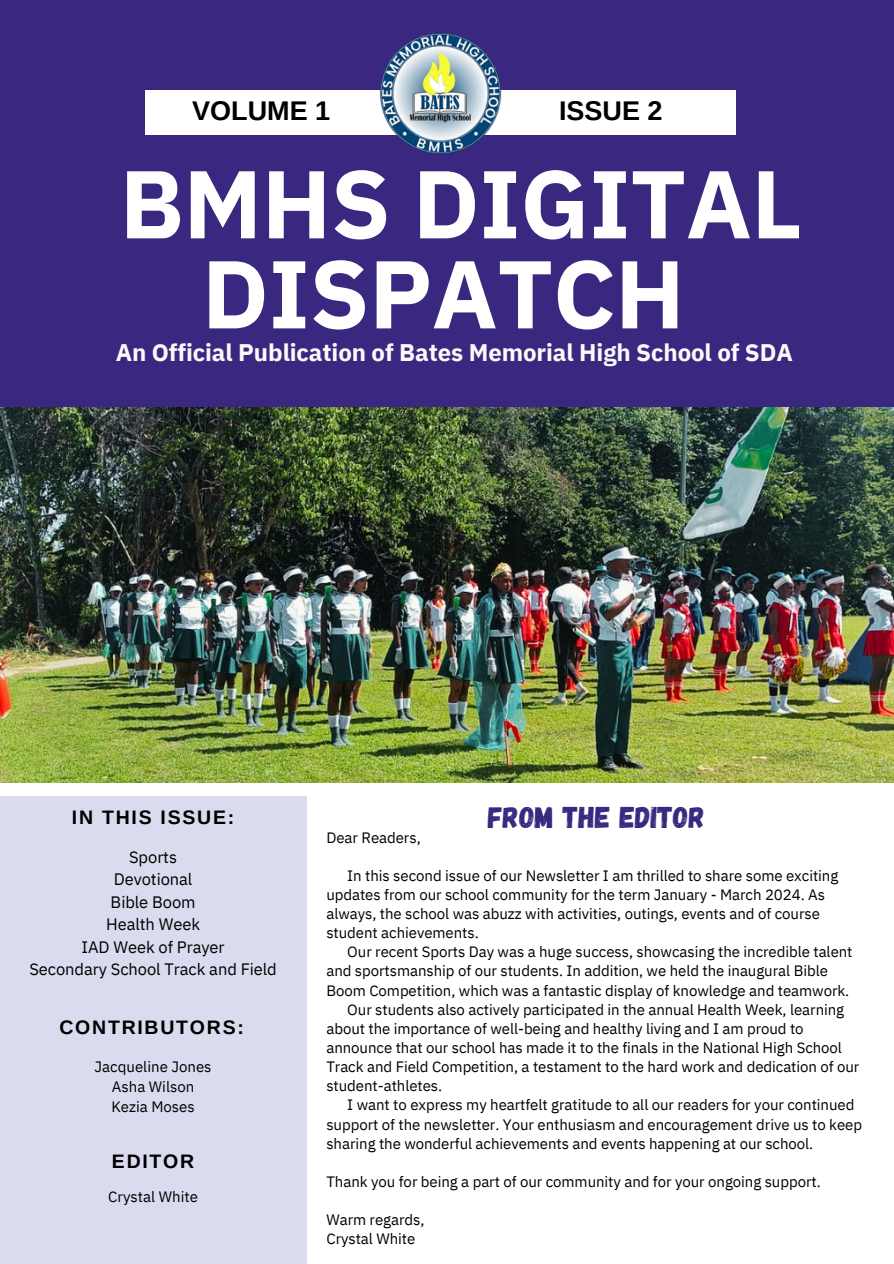
<style>
.page{position:relative;width:894px;height:1264px;background:#fff}
.page>*{position:absolute;margin:0;border:0;box-sizing:border-box;transform-origin:0 0}
.t1{font:700 96px "IBM Plex Sans";letter-spacing:-.005em;color:#fff}
.t2{font:30px "Gagalin";color:#3a2880}
.t3{font:700 27px "Arimo";color:#000}
.t4{font:700 24px "IBM Plex Sans";letter-spacing:-.005em;color:#fafafa}
.t5{font:700 19.5px "Arimo";letter-spacing:.09em;color:#000}
.t6{font:16.5px "IBM Plex Sans";letter-spacing:-.005em;color:#000}
.t7{font:15px/19.2px "IBM Plex Sans";letter-spacing:-.005em;color:#000}
</style>
<div class="page">
<div style="left:0;top:0;width:893px;height:407px;background:#3a2880"></div>
<div style="left:0;top:796px;width:306px;height:467px;background:#dbdbef"></div>
<div style="left:145px;top:90px;width:268px;height:45px;background:#fff"></div>
<div style="left:467px;top:90px;width:268px;height:45px;background:#fff"></div>
<img style="left:379px;top:32px;width:123px;height:122px">
<img style="left:0;top:407px;width:893px;height:375px">
<p class="t3" style="left:192px;top:96px;width:139px">VOLUME 1</p>
<p class="t3" style="left:559px;top:96px;width:105px">ISSUE 2</p>
<h1 class="t1" style="left:120px;top:140px;width:684px">BMHS DIGITAL</h1>
<h1 class="t1" style="left:202px;top:230px;width:484px">DISPATCH</h1>
<h1 class="t4" style="left:116px;top:336px;width:678px">An Official Publication of Bates Memorial High School of SDA</h1>
<p class="t5" style="left:72px;top:806px;width:164px">IN THIS ISSUE:</p>
<p class="t2" style="left:488px;top:798px;width:218px">FROM THE EDITOR</p>
<p class="t7" style="left:326px;top:827px;width:96px">Dear Readers,</p>
<h4 class="t7" style="left:326px;top:865px;width:513px;text-indent:21px">In this second issue of our Newsletter I am thrilled to share some exciting updates from our school community for the term January - March 2024. As always, the school was abuzz with activities, outings, events and of course student achievements.</h4>
<p class="t7" style="left:326px;top:942px;width:527px;text-indent:21px">Our recent Sports Day was a huge success, showcasing the incredible talent and sportsmanship of our students. In addition, we held the inaugural Bible<br>Boom Competition, which was a fantastic display of knowledge and teamwork.</p>
<p class="t7" style="left:326px;top:999px;width:534px;text-indent:21px">Our students also actively participated in the annual Health Week, learning about the importance of well-being and healthy living and I am proud to announce that our school has made it to the finals in the National High School Track and Field Competition, a testament to the hard work and dedication of our student-athletes.</p>
<p class="t7" style="left:326px;top:1095px;width:537px;text-indent:21px">I want to express my heartfelt gratitude to all our readers for your continued support of the newsletter. Your enthusiasm and encouragement drive us to keep sharing the wonderful achievements and events happening at our school.</p>
<h4 class="t7" style="left:326px;top:1171px;width:495px">Thank you for being a part of our community and for your ongoing support.</h4>
<p class="t7" style="left:326px;top:1209px;width:100px">Warm regards,</p>
<h2 class="t7" style="left:326px;top:1229px;width:90px">Crystal White</h2>
<h3 class="t6" style="left:129px;top:845px;width:49px">Sports</h3>
<p class="t6" style="left:114px;top:868px;width:80px">Devotional</p>
<h4 class="t6" style="left:111px;top:890px;width:86px">Bible Boom</h4>
<p class="t6" style="left:106px;top:913px;width:95px">Health Week</p>
<p class="t6" style="left:81px;top:935px;width:145px">IAD Week of Prayer</p>
<p class="t6" style="left:29px;top:958px;width:249px">Secondary School Track and Field</p>
<p class="t5" style="left:59px;top:1015px;width:186px">CONTRIBUTORS:</p>
<p class="t7" style="left:95px;top:1056px;width:118px">Jacqueline Jones</p>
<p class="t7" style="left:112px;top:1076px;width:84px">Asha Wilson</p>
<p class="t7" style="left:111px;top:1097px;width:85px">Kezia Moses</p>
<p class="t5" style="left:112px;top:1150px;width:84px">EDITOR</p>
<p class="t7" style="left:108px;top:1187px;width:91px">Crystal White</p>
</div>
